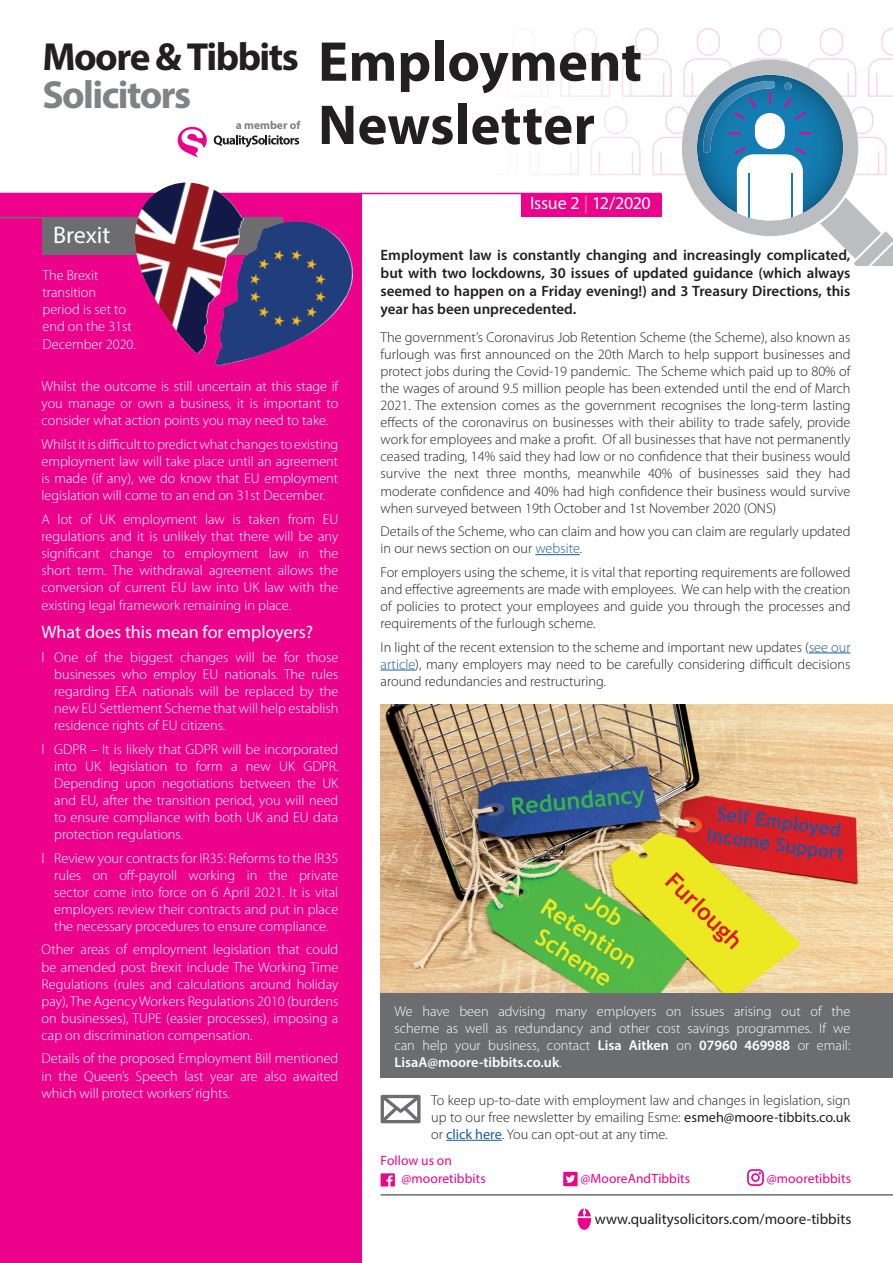
<style>
.page{position:relative;width:893px;height:1263px;background:#fff}
.page>*{position:absolute;margin:0;border:0;box-sizing:border-box;transform-origin:0 0}
.t1{font:700 56.7px/63.3px "Myriad Pro";letter-spacing:.005em;color:#231f20}
.t2{font:700 39.3px "Myriad Pro";letter-spacing:-.04em;color:#231f20}
.t3{font:700 39.3px "Myriad Pro";letter-spacing:-.04em;color:#808285}
.t4{font:24px "Myriad Pro";color:#fff}
.t5{font:18px "Myriad Pro";color:#fff}
.t6{font:600 15px/18px "Myriad Pro";color:#231f20;text-align:justify}
.t7{font:15px "Myriad Pro";color:#231f20}
.t8{font:300 14.25px/17.1px "Myriad Pro";color:#fff;text-align:justify}
.t9{font:300 14.25px/17.1px "Myriad Pro";color:#231f20;text-align:justify}
.t10{font:13.5px/18px "Myriad Pro";letter-spacing:.005em;color:#ed028c}
.t11{font:700 11.55px "Myriad Pro";color:#808285}
.s1{font-weight:700;color:#ef59a1}
.s2{color:#175d9e}
.s3{font-weight:600}
.s4{font-weight:400}
.s5{font-weight:400;color:#175d9e}
</style>
<div class="page">
<hr style="left:381px;top:1194px;width:512px;height:1px;background:#6c6d70">
<div style="left:0;top:193px;width:361px;height:1070px;background:#ed028c"></div>
<svg style="left:0;top:28px;width:893px;height:237px"></svg>
<div style="left:521px;top:194px;width:141px;height:23px;background:#ed028c"></div>
<hr style="left:535px;top:554px;width:45px;height:1px;background:#175d9e">
<hr style="left:809px;top:652px;width:41px;height:1px;background:#175d9e">
<hr style="left:381px;top:670px;width:34px;height:1px;background:#175d9e">
<svg style="left:381px;top:1173px;width:14px;height:13px"></svg>
<div style="left:563px;top:1172px;width:15px;height:14px;background:#ed028c"></div>
<svg style="left:566px;top:1175px;width:9px;height:8px"></svg>
<svg style="left:747px;top:1169px;width:17px;height:17px"></svg>
<svg style="left:577px;top:1208px;width:14px;height:22px"></svg>
<img style="left:381px;top:705px;width:512px;height:288px">
<div style="left:381px;top:993px;width:512px;height:85px;background:#6c6d70"></div>
<div style="left:43px;top:217px;width:240px;height:38px;background:#6c6d70"></div>
<hr style="left:0;top:217px;width:283px;height:1px;background:#6c6d70">
<img style="left:123px;top:182px;width:144px;height:172px">
<hr style="left:446px;top:1140px;width:56px;height:1px;background:#175d9e">
<svg style="left:381px;top:1095px;width:40px;height:28px"></svg>
<h2 class="t2" style="left:43px;top:31px;width:258px">Moore &amp; Tibbits</h2>
<h2 class="t3" style="left:43px;top:69px;width:150px">Solicitors</h2>
<p class="t11" style="left:236px;top:118px;width:66px">a member of</p>
<h3 class="t4" style="left:53px;top:220px;width:59px">Brexit</h3>
<h1 class="t1" style="left:318px;top:28px;width:325px">Employment<br>Newsletter</h1>
<p class="t5" style="left:530px;top:192px;width:122px">Issue 2 <span class="s1">|</span> 12/2020</p>
<p class="t8" style="left:43px;top:267px;width:95px;text-align:left">The Brexit transition period is set to end on the 31st<br>December 2020.</p>
<p class="t8" style="left:42px;top:378px;width:298px">Whilst the outcome is still uncertain at this stage if you manage or own a business, it is important to consider what action points you may need to take.</p>
<p class="t8" style="left:42px;top:436px;width:298px">Whilst it is difficult to predict what changes to existing employment law will take place until an agreement is made (if any), we do know that EU employment legislation will come to an end on 31st December.</p>
<p class="t8" style="left:42px;top:511px;width:298px">A lot of UK employment law is taken from EU regulations and it is unlikely that there will be any significant change to employment law in the short term. The withdrawal agreement allows the conversion of current EU law into UK law with the existing legal framework remaining in place.</p>
<p class="t5" style="left:42px;top:621px;width:273px">What does this mean for employers?</p>
<p class="t8" style="left:54px;top:648px;width:286px;text-indent:-13px">l One of the biggest changes will be for those businesses who employ EU nationals. The rules regarding EEA nationals will be replaced by the new EU Settlement Scheme that will help establish residence rights of EU citizens.</p>
<p class="t8" style="left:54px;top:740px;width:286px;text-indent:-13px">l GDPR – It is likely that GDPR will be incorporated into UK legislation to form a new UK GDPR.<br>Depending upon negotiations between the UK and EU, after the transition period, you will need to ensure compliance with both UK and EU data protection regulations.</p>
<p class="t8" style="left:54px;top:849px;width:286px;text-indent:-13px">l Review your contracts for IR35: Reforms to the IR35 rules on off-payroll working in the private sector come into force on 6 April 2021. It is vital employers review their contracts and put in place the necessary procedures to ensure compliance.</p>
<p class="t8" style="left:42px;top:941px;width:298px">Other areas of employment legislation that could be amended post Brexit include The Working Time Regulations (rules and calculations around holiday pay), The Agency Workers Regulations 2010 (burdens on businesses), TUPE (easier processes), imposing a cap on discrimination compensation.</p>
<p class="t8" style="left:42px;top:1050px;width:298px">Details of the proposed Employment Bill mentioned in the Queen’s Speech last year are also awaited which will protect workers’ rights.</p>
<p class="t6" style="left:381px;top:246px;width:471px">Employment law is constantly changing and increasingly complicated, but with two lockdowns, 30 issues of updated guidance (which always seemed to happen on a Friday evening!) and 3 Treasury Directions, this year has been unprecedented.</p>
<p class="t9" style="left:381px;top:329px;width:471px">The government’s Coronavirus Job Retention Scheme (the Scheme), also known as furlough was first announced on the 20th March to help support businesses and protect jobs during the Covid-19 pandemic. The Scheme which paid up to 80% of the wages of around 9.5 million people has been extended until the end of March 2021. The extension comes as the government recognises the long-term lasting effects of the coronavirus on businesses with their ability to trade safely, provide work for employees and make a profit. Of all businesses that have not permanently ceased trading, 14% said they had low or no confidence that their business would survive the next three months, meanwhile 40% of businesses said they had moderate confidence and 40% had high confidence their business would survive when surveyed between 19th October and 1st November 2020 (ONS)</p>
<p class="t9" style="left:381px;top:523px;width:471px">Details of the Scheme, who can claim and how you can claim are regularly updated in our news section on our <span class="s2">website</span>.</p>
<p class="t9" style="left:381px;top:564px;width:471px">For employers using the scheme, it is vital that reporting requirements are followed and effective agreements are made with employees. We can help with the creation of policies to protect your employees and guide you through the processes and requirements of the furlough scheme.</p>
<p class="t9" style="left:381px;top:638px;width:471px">In light of the recent extension to the scheme and important new updates (<span class="s2">see our article</span>), many employers may need to be carefully considering difficult decisions around redundancies and restructuring.</p>
<p class="t8" style="left:394px;top:1002px;width:457px">We have been advising many employers on issues arising out of the scheme as well as redundancy and other cost savings programmes. If we can help your business, contact <span class="s3">Lisa Aitken</span> on <span class="s3">07960 469988</span> or email:<br><span class="s3">LisaA@moore-tibbits.co.uk</span>.</p>
<p class="t9" style="left:431px;top:1091px;width:421px">To keep up-to-date with employment law and changes in legislation, sign up to our free newsletter by emailing Esme: <span class="s4">esmeh@moore-tibbits.co.uk </span>or <span class="s5">click here</span>. You can opt-out at any time.</p>
<p class="t10" style="left:402px;top:1152px;width:86px;text-indent:-21px">Follow us on @mooretibbits</p>
<p class="t10" style="left:580px;top:1170px;width:111px">@MooreAndTibbits</p>
<p class="t10" style="left:767px;top:1170px;width:86px">@mooretibbits</p>
<p class="t7" style="left:595px;top:1210px;width:258px">www.qualitysolicitors.com/moore-tibbits</p>
</div>
